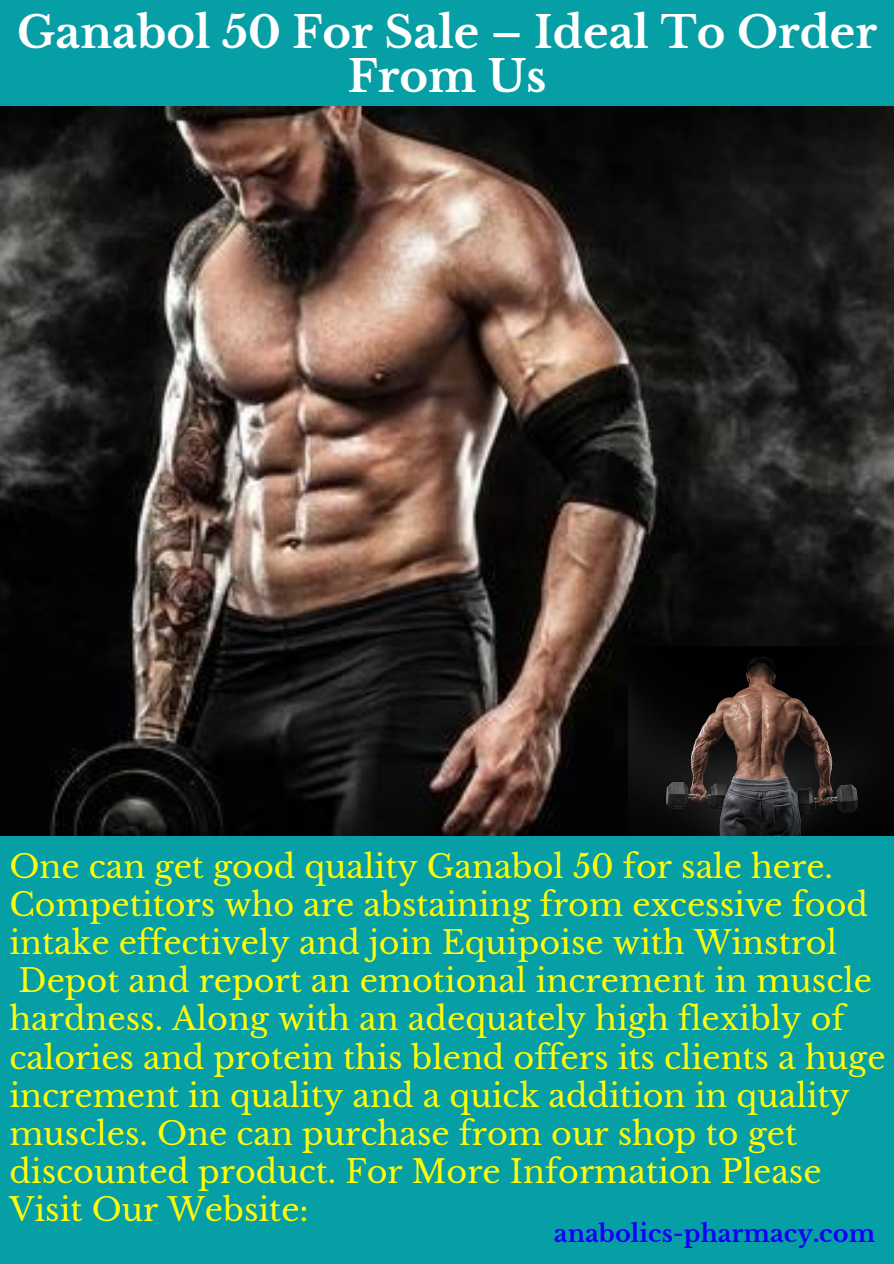
<style>
.page{position:relative;width:894px;height:1264px;background:#fff}
.page>*{position:absolute;margin:0;border:0;box-sizing:border-box;transform-origin:0 0}
.t1{font:700 43.5px/43px "Libre Baskerville";color:#fff;text-align:center}
.t2{font:31.8px/38.1px "Libre Baskerville";color:#fffd06}
.t3{font:700 24px "Libre Baskerville";color:#1400f8}
</style>
<div class="page">
<div style="left:0;top:0;width:893px;height:1263px;background:#069fa6"></div>
<img style="left:0;top:107px;width:893px;height:728px">
<img style="left:628px;top:646px;width:265px;height:189px">
<h1 class="t1" style="left:17px;top:12px;width:861px">Ganabol 50 For Sale – Ideal To Order<br>From Us</h1>
<p class="t2" style="left:9px;top:847px;width:877px">One can get good quality Ganabol 50 for sale here.<br>Competitors who are abstaining from excessive food intake effectively and join Equipoise with Winstrol Depot and report an emotional increment in muscle hardness. Along with an adequately high flexibly of calories and protein this blend offers its clients a huge increment in quality and a quick addition in quality muscles. One can purchase from our shop to get discounted product. For More Information Please Visit Our Website:</p>
<p class="t3" style="left:553px;top:1218px;width:323px">anabolics-pharmacy.com</p>
</div>
